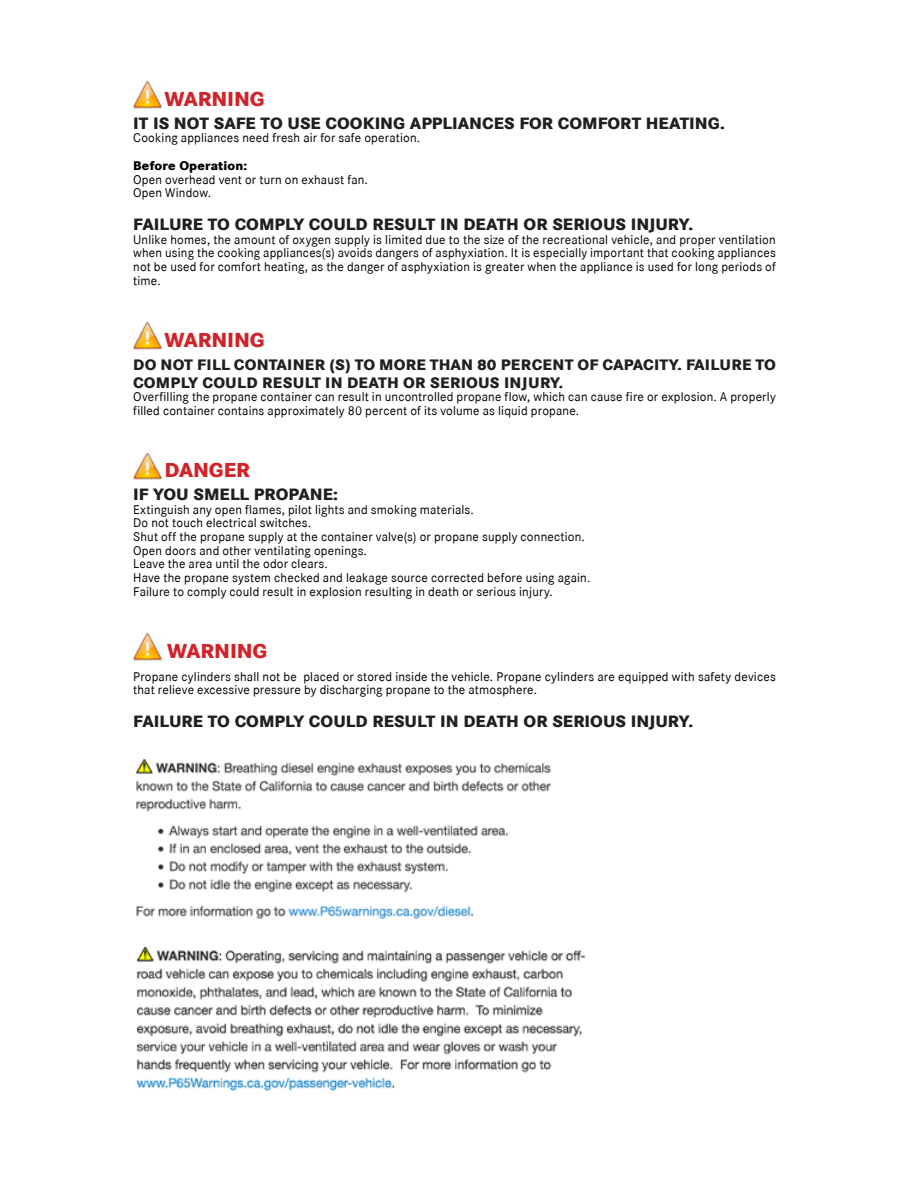
<style>
.page{position:relative;width:918px;height:1188px;background:#fff}
.page>*{position:absolute;margin:0;border:0;box-sizing:border-box;transform-origin:0 0}
.t1{font:800 19.95px "Corporate SBQ";letter-spacing:-.005em;color:#d1232a}
.t2{font:800 16.2px "Corporate SBQ";color:#231f20}
.t3{font:800 15px/18px "Corporate SBQ";letter-spacing:.01em;color:#231f20}
.t4{font:12.45px/13.6px "Corporate SBQ";letter-spacing:.015em;color:#000}
.t5{font:800 12.45px "Corporate SBQ";letter-spacing:.015em;color:#000}
</style>
<div class="page">
<img style="left:133px;top:81px;width:28px;height:28px">
<img style="left:133px;top:322px;width:28px;height:28px">
<img style="left:133px;top:453px;width:28px;height:27px">
<img style="left:133px;top:633px;width:28px;height:28px">
<img style="left:136px;top:946px;width:450px;height:145px">
<img style="left:136px;top:759px;width:415px;height:160px">
<p class="t1" style="left:165px;top:86px;width:102px">WARNING</p>
<p class="t2" style="left:133px;top:113px;width:593px">IT IS NOT SAFE TO USE COOKING APPLIANCES FOR COMFORT HEATING.</p>
<p class="t4" style="left:133px;top:131px;width:289px">Cooking appliances need fresh air for safe operation.</p>
<p class="t5" style="left:133px;top:158px;width:116px">Before Operation:</p>
<p class="t4" style="left:133px;top:173px;width:236px">Open overhead vent or turn on exhaust fan.</p>
<p class="t4" style="left:133px;top:186px;width:80px">Open Window.</p>
<p class="t2" style="left:133px;top:214px;width:562px">FAILURE TO COMPLY COULD RESULT IN DEATH OR SERIOUS INJURY.</p>
<p class="t4" style="left:133px;top:232px;width:644px;text-align:justify">Unlike homes, the amount of oxygen supply is limited due to the size of the recreational vehicle, and proper ventilation when using the cooking appliances(s) avoids dangers of asphyxiation. It is especially important that cooking appliances not be used for comfort heating, as the danger of asphyxiation is greater when the appliance is used for long periods of time.</p>
<p class="t1" style="left:165px;top:327px;width:102px">WARNING</p>
<p class="t3" style="left:133px;top:355px;width:644px">DO NOT FILL CONTAINER (S) TO MORE THAN 80 PERCENT OF CAPACITY. FAILURE TO<br>COMPLY COULD RESULT IN DEATH OR SERIOUS INJURY.</p>
<p class="t4" style="left:133px;top:390px;width:644px">Overfilling the propane container can result in uncontrolled propane flow, which can cause fire or explosion. A properly filled container contains approximately 80 percent of its volume as liquid propane.</p>
<p class="t1" style="left:165px;top:458px;width:87px">DANGER</p>
<p class="t2" style="left:133px;top:484px;width:206px">IF YOU SMELL PROPANE:</p>
<p class="t4" style="left:133px;top:503px;width:342px">Extinguish any open flames, pilot lights and smoking materials.</p>
<p class="t4" style="left:133px;top:516px;width:180px">Do not touch electrical switches.</p>
<p class="t4" style="left:133px;top:530px;width:453px">Shut off the propane supply at the container valve(s) or propane supply connection.</p>
<p class="t4" style="left:133px;top:544px;width:235px">Open doors and other ventilating openings.</p>
<p class="t4" style="left:133px;top:557px;width:196px">Leave the area until the odor clears.</p>
<p class="t4" style="left:133px;top:571px;width:459px">Have the propane system checked and leakage source corrected before using again.</p>
<p class="t4" style="left:133px;top:585px;width:421px">Failure to comply could result in explosion resulting in death or serious injury.</p>
<p class="t1" style="left:167px;top:638px;width:102px">WARNING</p>
<p class="t4" style="left:133px;top:670px;width:644px">Propane cylinders shall not be placed or stored inside the vehicle. Propane cylinders are equipped with safety devices that relieve excessive pressure by discharging propane to the atmosphere.</p>
<p class="t2" style="left:133px;top:711px;width:562px">FAILURE TO COMPLY COULD RESULT IN DEATH OR SERIOUS INJURY.</p>
</div>
